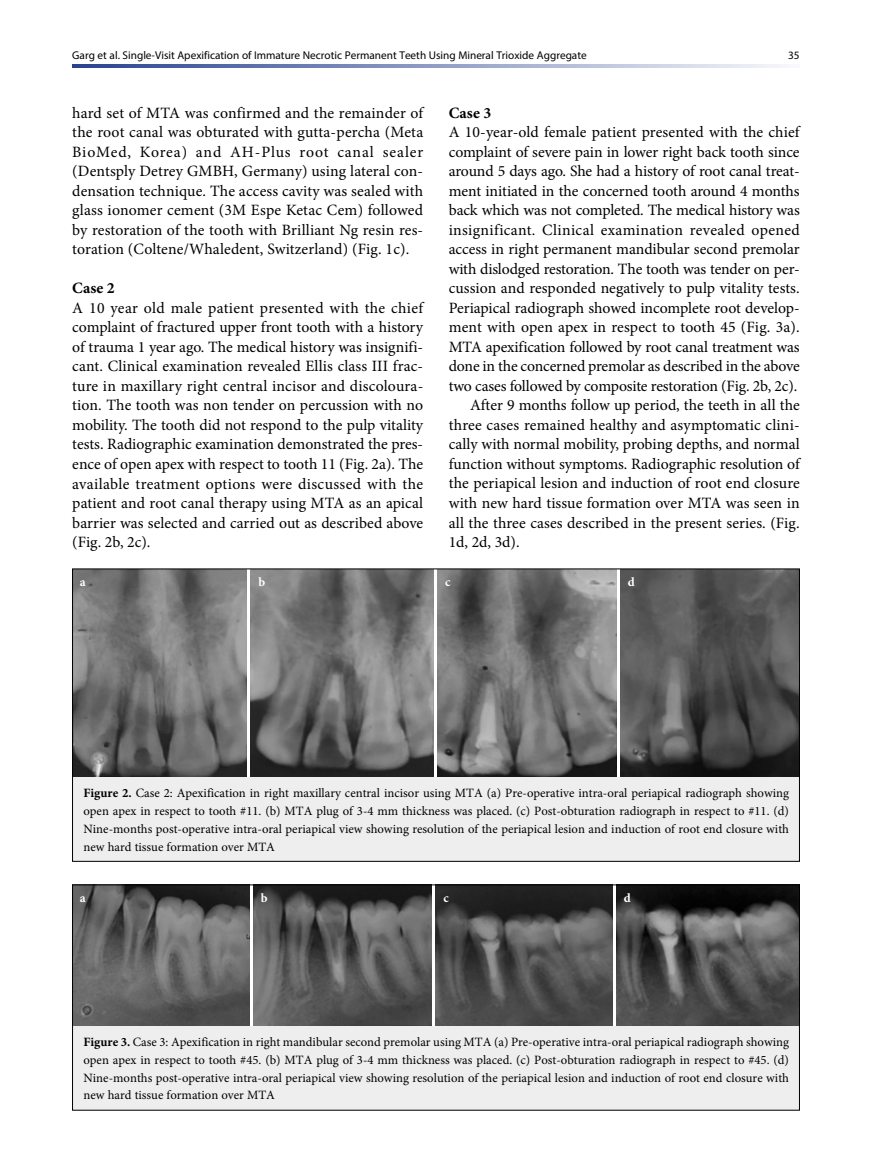
<style>
.page{position:relative;width:872px;height:1170px;background:#fff}
.page>*{position:absolute;margin:0;border:0;box-sizing:border-box;transform-origin:0 0}
.t1{font:15.75px/19.5px "Minion Pro";color:#000;text-align:justify}
.t2{font:15.75px "Minion Pro";letter-spacing:.02em;color:#000}
.t3{font:700 15.75px "Minion Pro";letter-spacing:.01em;color:#000}
.t4{font:12.75px/18px "Minion Pro";color:#000;text-align:justify}
.t5{font:700 12.75px "Minion Pro";color:#fff}
.t6{font:11.25px "Myriad Pro";color:#000}
.s1{font-weight:700}
</style>
<div class="page">
<svg style="left:73px;top:64px;width:711px;height:4px;background:#8e9cc4"></svg>
<img style="left:74px;top:570px;width:173px;height:206px">
<img style="left:251px;top:570px;width:182px;height:206px">
<img style="left:438px;top:570px;width:178px;height:206px">
<img style="left:620px;top:570px;width:177px;height:206px">
<div style="left:73px;top:776px;width:726px;height:85px;background:#eeeeef"></div>
<img style="left:74px;top:886px;width:175px;height:139px">
<img style="left:253px;top:886px;width:179px;height:139px">
<img style="left:436px;top:886px;width:176px;height:139px">
<img style="left:616px;top:886px;width:181px;height:139px">
<div style="left:73px;top:1025px;width:726px;height:85px;background:#eeeeef"></div>
<div style="left:72px;top:884px;width:727px;height:226px;border:1px solid #000"></div>
<p class="t6" style="left:72px;top:49px;width:516px">Garg et al. Single-Visit Apexification of Immature Necrotic Permanent Teeth Using Mineral Trioxide Aggregate</p>
<p class="t6" style="left:788px;top:49px;width:13px">35</p>
<p class="t1" style="left:72px;top:103px;width:352px">hard set of MTA was confirmed and the remainder of the root canal was obturated with gutta-percha (Meta BioMed, Korea) and AH-Plus root canal sealer (Dentsply Detrey GMBH, Germany) using lateral con&shy;densation technique. The access cavity was sealed with glass ionomer cement (3M Espe Ketac Cem) followed by restoration of the tooth with Brilliant Ng resin res&shy;toration (Coltene/Whaledent, Switzerland) (Fig. 1c).</p>
<p class="t3" style="left:72px;top:277px;width:44px">Case 2</p>
<p class="t1" style="left:72px;top:298px;width:352px">A 10 year old male patient presented with the chief complaint of fractured upper front tooth with a history of trauma 1 year ago. The medical history was insignifi&shy;cant. Clinical examination revealed Ellis class III frac&shy;ture in maxillary right central incisor and discoloura&shy;tion. The tooth was non tender on percussion with no mobility. The tooth did not respond to the pulp vitality tests. Radiographic examination demonstrated the pres&shy;ence of open apex with respect to tooth 11 (Fig. 2a). The available treatment options were discussed with the patient and root canal therapy using MTA as an apical barrier was selected and carried out as described above (Fig. 2b, 2c).</p>
<p class="t3" style="left:449px;top:102px;width:44px">Case 3</p>
<p class="t1" style="left:449px;top:123px;width:352px">A 10-year-old female patient presented with the chief</p>
<p class="t1" style="left:449px;top:142px;width:352px">complaint of severe pain in lower right back tooth since</p>
<p class="t1" style="left:449px;top:162px;width:352px">around 5 days ago. She had a history of root canal treat-</p>
<p class="t1" style="left:449px;top:181px;width:352px">ment initiated in the concerned tooth around 4 months</p>
<p class="t1" style="left:449px;top:201px;width:352px">back which was not completed. The medical history was</p>
<p class="t2" style="left:449px;top:219px;width:352px">insignificant. Clinical examination revealed opened</p>
<p class="t1" style="left:449px;top:240px;width:352px">access in right permanent mandibular second premolar</p>
<p class="t1" style="left:449px;top:259px;width:352px">with dislodged restoration. The tooth was tender on per-</p>
<p class="t1" style="left:449px;top:279px;width:352px">cussion and responded negatively to pulp vitality tests.</p>
<p class="t1" style="left:449px;top:298px;width:352px">Periapical radiograph showed incomplete root develop-</p>
<p class="t1" style="left:449px;top:317px;width:352px">ment with open apex in respect to tooth 45 (Fig. 3a).</p>
<p class="t1" style="left:449px;top:337px;width:352px">MTA apexification followed by root canal treatment was</p>
<p class="t1" style="left:449px;top:356px;width:352px">done in the concerned premolar as described in the above</p>
<p class="t1" style="left:449px;top:376px;width:350px">two cases followed by composite restoration (Fig. 2b, 2c).</p>
<p class="t1" style="left:470px;top:395px;width:331px">After 9 months follow up period, the teeth in all the</p>
<p class="t1" style="left:449px;top:415px;width:352px">three cases remained healthy and asymptomatic clini-</p>
<p class="t1" style="left:449px;top:434px;width:352px">cally with normal mobility, probing depths, and normal</p>
<p class="t1" style="left:449px;top:454px;width:352px">function without symptoms. Radiographic resolution of</p>
<p class="t1" style="left:449px;top:473px;width:352px">the periapical lesion and induction of root end closure</p>
<p class="t1" style="left:449px;top:493px;width:352px">with new hard tissue formation over MTA was seen in</p>
<p class="t1" style="left:449px;top:512px;width:352px">all the three cases described in the present series. (Fig.</p>
<p class="t1" style="left:449px;top:532px;width:72px">1d, 2d, 3d).</p>
<p class="t5" style="left:80px;top:572px;width:7px">a</p>
<p class="t5" style="left:258px;top:572px;width:8px">b</p>
<p class="t5" style="left:445px;top:572px;width:7px">c</p>
<p class="t5" style="left:628px;top:572px;width:8px">d</p>
<p class="t4" style="left:83px;top:783px;width:707px"><span class="s1">Figure 2.</span> Case 2: Apexification in right maxillary central incisor using MTA (a) Pre-operative intra-oral periapical radiograph showing open apex in respect to tooth #11. (b) MTA plug of 3-4 mm thickness was placed. (c) Post-obturation radiograph in respect to #11. (d)<br>Nine-months post-operative intra-oral periapical view showing resolution of the periapical lesion and induction of root end closure with new hard tissue formation over MTA</p>
<p class="t5" style="left:80px;top:888px;width:7px">a</p>
<p class="t5" style="left:261px;top:888px;width:8px">b</p>
<p class="t5" style="left:443px;top:888px;width:7px">c</p>
<p class="t5" style="left:624px;top:888px;width:8px">d</p>
<p class="t4" style="left:83px;top:1032px;width:707px"><span class="s1">Figure 3.</span> Case 3: Apexification in right mandibular second premolar using MTA (a) Pre-operative intra-oral periapical radiograph showing open apex in respect to tooth #45. (b) MTA plug of 3-4 mm thickness was placed. (c) Post-obturation radiograph in respect to #45. (d)<br>Nine-months post-operative intra-oral periapical view showing resolution of the periapical lesion and induction of root end closure with new hard tissue formation over MTA</p>
</div>
